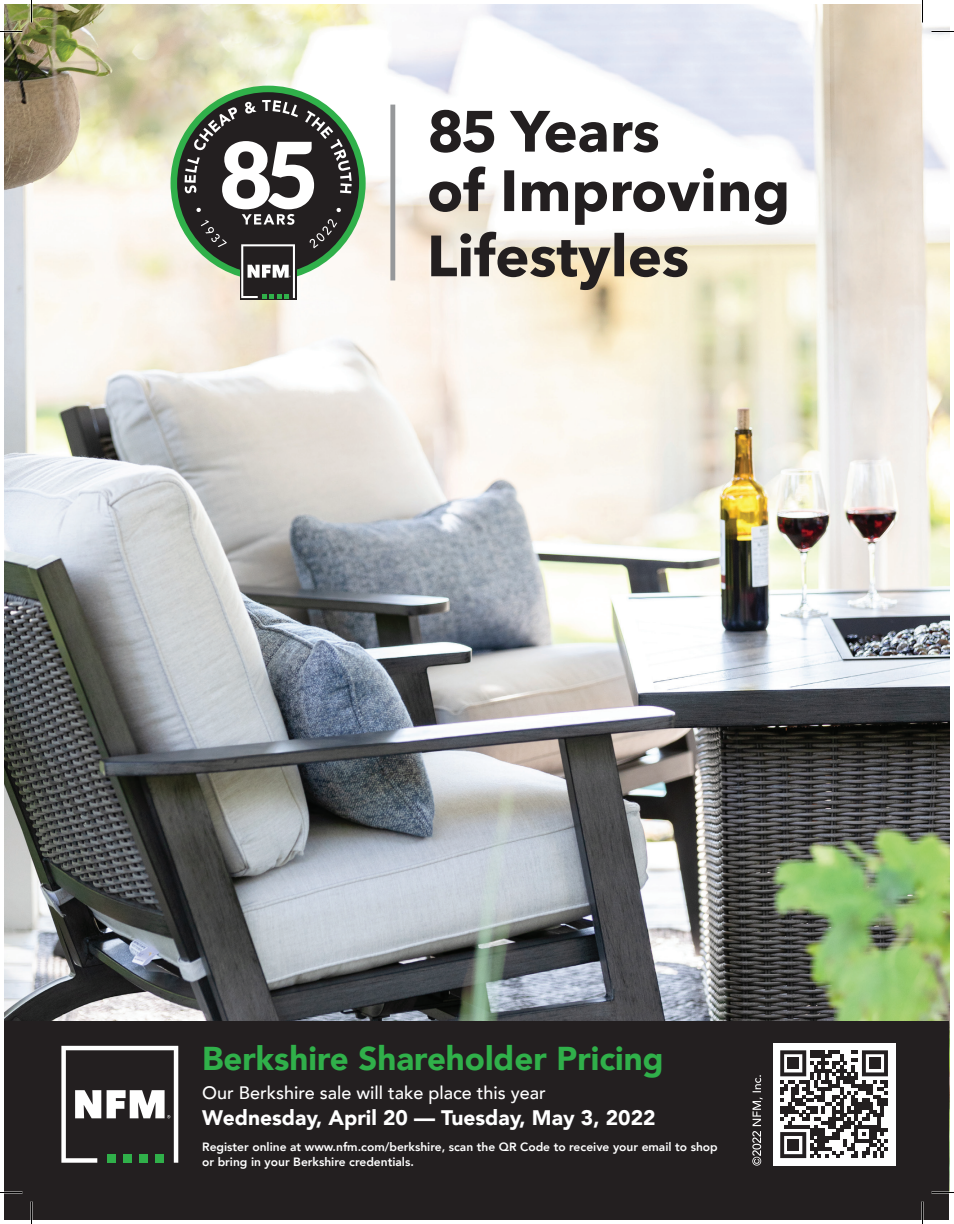
<style>
.page{position:relative;width:954px;height:1224px;background:#fff}
.page>*{position:absolute;margin:0;border:0;box-sizing:border-box;transform-origin:0 0}
.t1{font:900 33px "Avenir";color:#30b04a}
.t2{font:900 21px "Avenir";color:#fff}
.t3{font:500 18px "Avenir";color:#fff}
.t4{font:800 12px/15.6px "Avenir";color:#fff}
</style>
<div class="page">
<img style="left:4px;top:4px;width:946px;height:1017px">
<div style="left:4px;top:1021px;width:946px;height:199px;background:#231f20"></div>
<svg style="left:431px;top:232px;width:257px;height:58px;background:#ada699"></svg>
<svg style="left:429px;top:166px;width:357px;height:59px"></svg>
<svg style="left:430px;top:110px;width:228px;height:43px"></svg>
<div style="left:390px;top:105px;width:5px;height:175px;background:#96989a"></div>
<svg style="left:171px;top:86px;width:195px;height:212px"></svg>
<svg style="left:61px;top:1046px;width:117px;height:117px"></svg>
<div style="left:773px;top:1043px;width:122px;height:123px;background:#fff"></div>
<svg style="left:780px;top:1050px;width:108px;height:108px"></svg>
<div style="left:788px;top:1058px;width:11px;height:11px;background:#231f20"></div>
<div style="left:869px;top:1058px;width:12px;height:11px;background:#231f20"></div>
<div style="left:788px;top:1140px;width:11px;height:11px;background:#231f20"></div>
<svg style="left:752px;top:1075px;width:11px;height:91px"></svg>
<svg style="left:0;top:31px;width:22px;height:1px"></svg>
<svg style="left:932px;top:31px;width:22px;height:1px"></svg>
<svg style="left:0;top:1192px;width:22px;height:1px"></svg>
<svg style="left:932px;top:1192px;width:22px;height:1px"></svg>
<svg style="left:31px;top:0;width:1px;height:22px"></svg>
<svg style="left:31px;top:1202px;width:1px;height:22px"></svg>
<svg style="left:922px;top:0;width:1px;height:22px"></svg>
<svg style="left:922px;top:1202px;width:1px;height:22px"></svg>
<h1 class="t1" style="left:202px;top:1030px;width:463px">Berkshire Shareholder Pricing</h1>
<h3 class="t3" style="left:202px;top:1077px;width:345px">Our Berkshire sale will take place this year</h3>
<h2 class="t2" style="left:202px;top:1100px;width:455px">Wednesday, April 20 — Tuesday, May 3, 2022</h2>
<p class="t4" style="left:202px;top:1139px;width:517px">Register online at www.nfm.com/berkshire, scan the QR Code to receive your email to shop or bring in your Berkshire credentials.</p>
</div>
